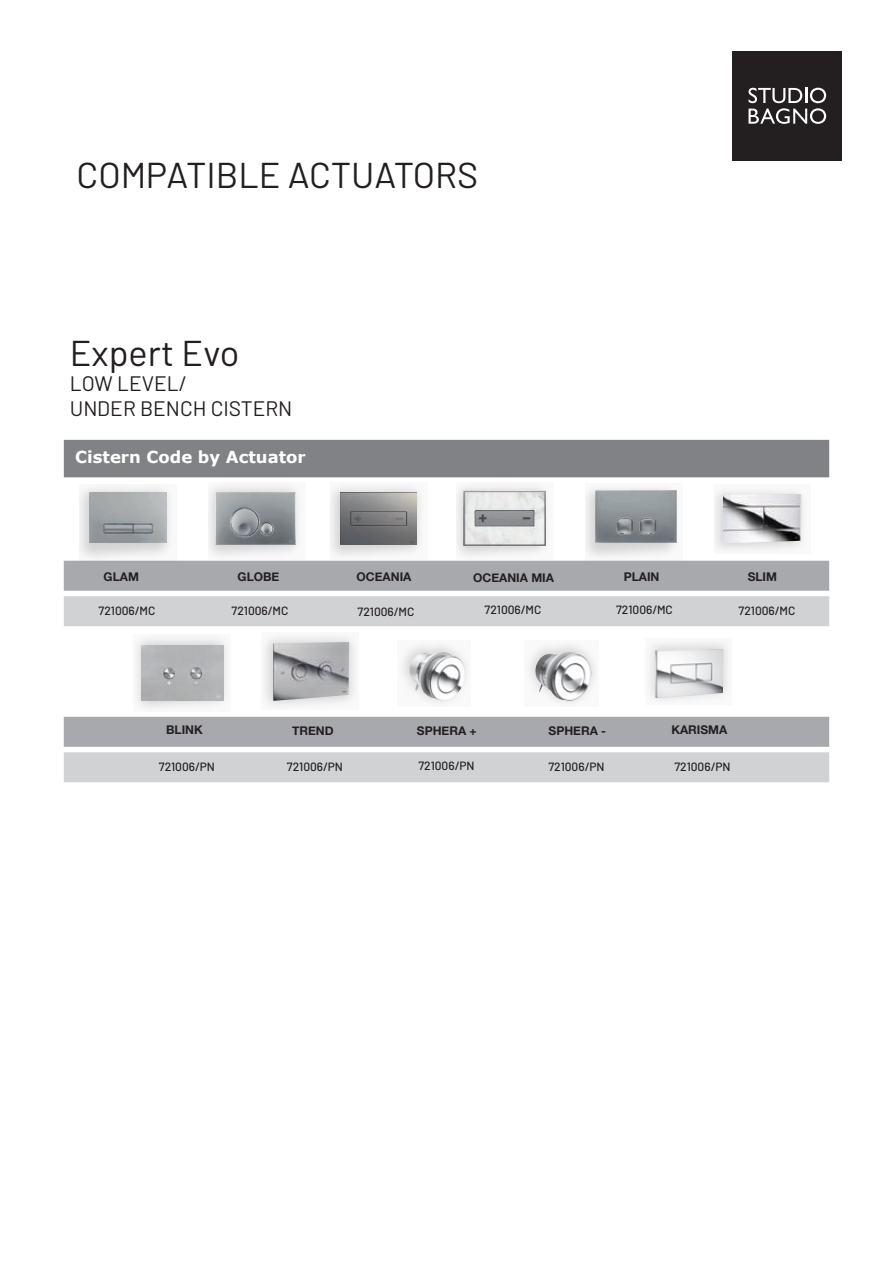
<style>
.page{position:relative;width:893px;height:1263px;background:#fff}
.page>*{position:absolute;margin:0;border:0;box-sizing:border-box;transform-origin:0 0}
.t1{font:36px "Barlow";color:#231f20}
.t2{font:21px/25.2px "Barlow";color:#231f20}
.t3{font:700 16.5px "Verdana";color:#fff}
.t4{font:500 12px "Barlow";color:#231f20}
.t5{font:700 12px "Helvetica Neue";color:#231f20}
</style>
<div class="page">
<div style="left:733px;top:51px;width:109px;height:109px;background:#231f20"></div>
<svg style="left:748px;top:88px;width:78px;height:36px"></svg>
<div style="left:64px;top:561px;width:765px;height:30px;background:#a8a9ad"></div>
<div style="left:64px;top:596px;width:765px;height:30px;background:#d1d2d4"></div>
<div style="left:64px;top:717px;width:765px;height:30px;background:#a8a9ad"></div>
<div style="left:64px;top:752px;width:765px;height:30px;background:#d1d2d4"></div>
<div style="left:64px;top:440px;width:765px;height:37px;background:#808285"></div>
<svg style="left:401px;top:644px;width:67px;height:60px"></svg>
<img style="left:409px;top:652px;width:56px;height:49px">
<svg style="left:528px;top:644px;width:68px;height:60px"></svg>
<img style="left:535px;top:652px;width:57px;height:49px">
<svg style="left:714px;top:490px;width:90px;height:61px;fill:#efefef"></svg>
<img style="left:723px;top:493px;width:78px;height:50px">
<svg style="left:649px;top:641px;width:80px;height:61px;fill:#f1f0f1"></svg>
<img style="left:655px;top:649px;width:68px;height:49px">
<svg style="left:136px;top:637px;width:92px;height:72px;fill:#f0f0f0"></svg>
<svg style="left:79px;top:487px;width:98px;height:74px;fill:#eee"></svg>
<svg style="left:264px;top:636px;width:92px;height:71px"></svg>
<svg style="left:208px;top:485px;width:92px;height:72px;fill:#eee"></svg>
<svg style="left:330px;top:486px;width:92px;height:71px;fill:#ececec"></svg>
<svg style="left:585px;top:487px;width:98px;height:74px"></svg>
<svg style="left:456px;top:485px;width:92px;height:72px;fill:#eee"></svg>
<img style="left:89px;top:492px;width:78px;height:51px">
<img style="left:215px;top:492px;width:81px;height:53px">
<img style="left:340px;top:492px;width:76px;height:52px">
<img style="left:463px;top:490px;width:82px;height:55px">
<img style="left:595px;top:490px;width:81px;height:53px">
<img style="left:141px;top:645px;width:83px;height:56px">
<h1 class="t1" style="left:77px;top:153px;width:403px">COMPATIBLE ACTUATORS</h1>
<h1 class="t1" style="left:70px;top:331px;width:171px">Expert Evo</h1>
<h2 class="t2" style="left:70px;top:371px;width:224px">LOW LEVEL/<br>UNDER BENCH CISTERN</h2>
<h3 class="t3" style="left:75px;top:446px;width:232px">Cistern Code by Actuator</h3>
<p class="t5" style="left:748px;top:567px;width:31px">SLIM</p>
<p class="t5" style="left:104px;top:568px;width:37px">GLAM</p>
<p class="t5" style="left:238px;top:568px;width:43px">GLOBE</p>
<p class="t5" style="left:357px;top:568px;width:56px">OCEANIA</p>
<p class="t5" style="left:473px;top:569px;width:82px">OCEANIA MIA</p>
<p class="t5" style="left:624px;top:568px;width:37px">PLAIN</p>
<p class="t4" style="left:232px;top:603px;width:58px">721006/MC</p>
<p class="t4" style="left:358px;top:604px;width:58px">721006/MC</p>
<p class="t4" style="left:485px;top:603px;width:58px">721006/MC</p>
<p class="t4" style="left:616px;top:603px;width:58px">721006/MC</p>
<p class="t4" style="left:739px;top:603px;width:58px">721006/MC</p>
<p class="t4" style="left:99px;top:604px;width:58px">721006/MC</p>
<p class="t5" style="left:166px;top:720px;width:38px">BLINK</p>
<p class="t5" style="left:292px;top:721px;width:43px">TREND</p>
<p class="t5" style="left:417px;top:721px;width:61px">SPHERA +</p>
<p class="t5" style="left:549px;top:721px;width:59px">SPHERA -</p>
<p class="t5" style="left:671px;top:721px;width:57px">KARISMA</p>
<p class="t4" style="left:159px;top:759px;width:58px">721006/PN</p>
<p class="t4" style="left:287px;top:759px;width:58px">721006/PN</p>
<p class="t4" style="left:418px;top:758px;width:58px">721006/PN</p>
<p class="t4" style="left:548px;top:760px;width:58px">721006/PN</p>
<p class="t4" style="left:674px;top:759px;width:58px">721006/PN</p>
</div>
